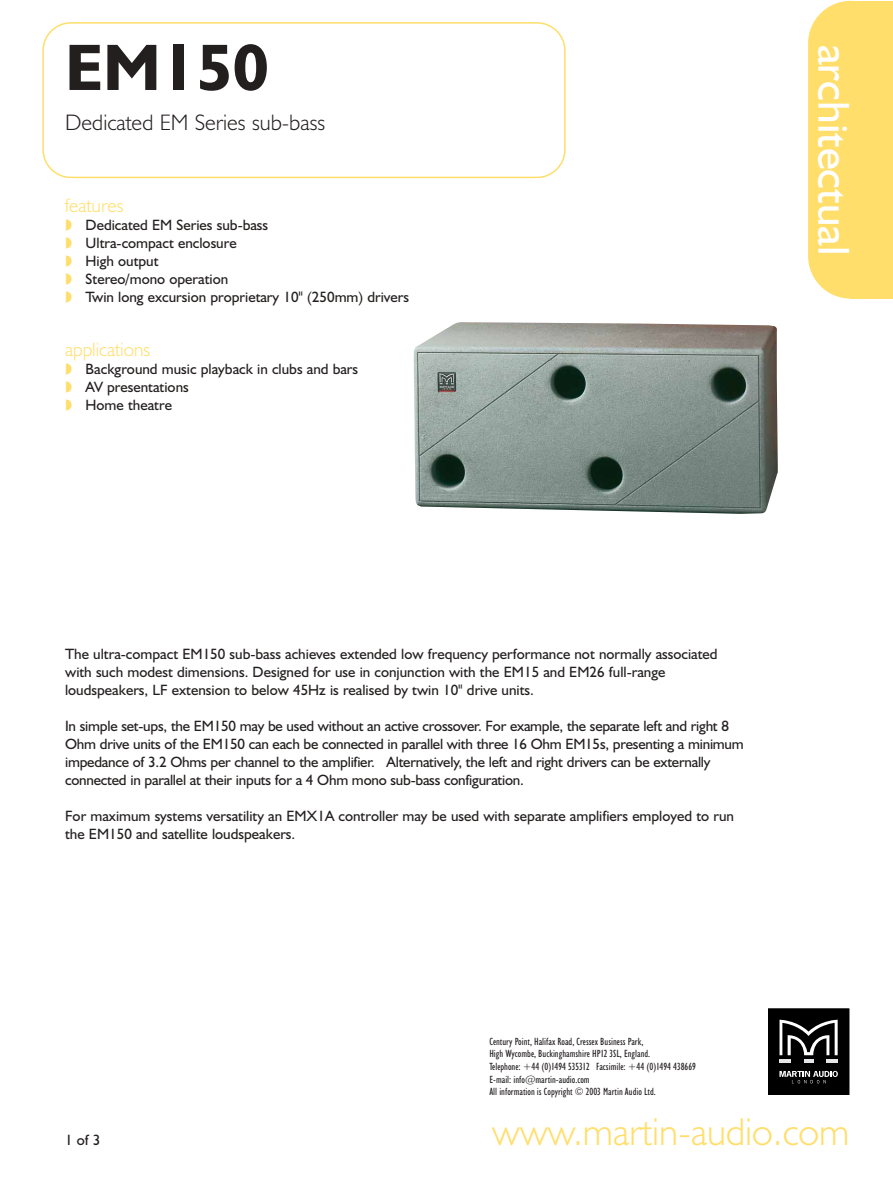
<style>
.page{position:relative;width:893px;height:1187px;background:#fff}
.page>*{position:absolute;margin:0;border:0;box-sizing:border-box;transform-origin:0 0}
.t1{font:700 66px "Humanist 521 BT";color:#231f1f}
.t2{font:45px "Humanist 521 BT";color:#fff}
.t3{font:300 39px "Humanist 521 BT";color:#ffde6b}
.t4{font:300 22.5px "Humanist 521 BT";color:#231f1f}
.t5{font:300 19.5px "Humanist 521 BT";color:#ffde6b}
.t6{font:15px/18px "Humanist 521 BT";color:#231f1f}
.t7{font:condensed 10.5px/12.6px "Humanist 521 BT";color:#231f1f}
</style>
<div class="page">
<svg style="left:42px;top:22px;width:523px;height:156px"></svg>
<div style="left:767px;top:1008px;width:82px;height:87px;background:#000"></div>
<svg style="left:779px;top:1019px;width:58px;height:43px"></svg>
<svg style="left:779px;top:1070px;width:58px;height:13px"></svg>
<div style="left:766px;top:1007px;width:84px;height:89px;border:1px solid #fff"></div>
<div style="left:850px;top:1px;width:42px;height:297px;background:#ffde6b"></div>
<div style="left:808px;top:1px;width:84px;height:297px;background:#ffde6b;border-radius:43px"></div>
<img style="left:413px;top:322px;width:364px;height:192px">
<h1 class="t1" style="left:65px;top:43px;width:205px">EM150</h1>
<h3 class="t4" style="left:65px;top:114px;width:262px">Dedicated EM Series sub-bass</h3>
<h3 class="t5" style="left:65px;top:198px;width:60px">features</h3>
<p class="t6" style="left:86px;top:217px;width:325px">Dedicated EM Series sub-bass<br>Ultra-compact enclosure<br>High output<br>Stereo/mono operation<br>Twin long excursion proprietary 10" (250mm) drivers</p>
<h3 class="t5" style="left:65px;top:342px;width:87px">applications</h3>
<p class="t6" style="left:86px;top:361px;width:274px">Background music playback in clubs and bars<br>AV presentations<br>Home theatre</p>
<h2 class="t2" style="left:850px;top:45px;width:212px;rotate:90deg">architectual</h2>
<p class="t6" style="left:65px;top:646px;width:654px">The ultra-compact EM150 sub-bass achieves extended low frequency performance not normally associated with such modest dimensions. Designed for use in conjunction with the EM15 and EM26 full-range loudspeakers, LF extension to below 45Hz is realised by twin 10" drive units.</p>
<p class="t6" style="left:65px;top:718px;width:680px">In simple set-ups, the EM150 may be used without an active crossover. For example, the separate left and right 8<br>Ohm drive units of the EM150 can each be connected in parallel with three 16 Ohm EM15s, presenting a minimum impedance of 3.2 Ohms per channel to the amplifier. Alternatively, the left and right drivers can be externally connected in parallel at their inputs for a 4 Ohm mono sub-bass configuration.</p>
<p class="t6" style="left:65px;top:808px;width:670px">For maximum systems versatility an EMX1A controller may be used with separate amplifiers employed to run the EM150 and satellite loudspeakers.</p>
<p class="t7" style="left:489px;top:1036px;width:208px">Century Point, Halifax Road, Cressex Business Park,<br>High Wycombe, Buckinghamshire HP12 3SL, England.<br>Telephone: +44 (0)1494 535312 Facsimile: +44 (0)1494 438669<br>E-mail: info@martin-audio.com<br>All information is Copyright © 2003 Martin Audio Ltd.</p>
<p class="t6" style="left:65px;top:1132px;width:37px">1 of 3</p>
<h3 class="t3" style="left:492px;top:1117px;width:358px">www.martin-audio.com</h3>
</div>
